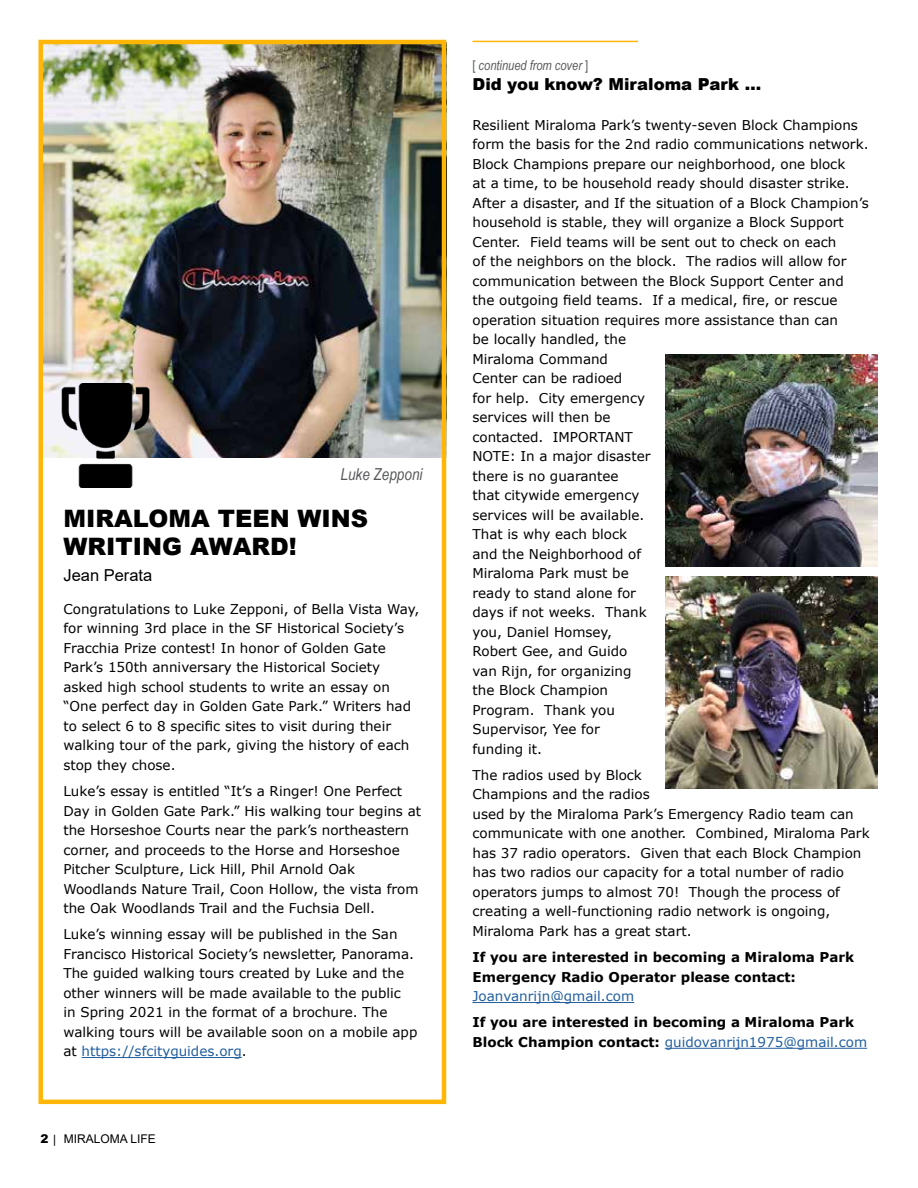
<style>
.page{position:relative;width:918px;height:1188px;background:#fff}
.page>*{position:absolute;margin:0;border:0;box-sizing:border-box;transform-origin:0 0}
.t1{font:900 24px/28.8px "Arial";color:#000}
.t2{font:900 16.5px "Arial";color:#000}
.t3{font:italic 16.5px "Arial Narrow";color:#58595b}
.t4{font:16.5px "Arial";color:#000}
.t5{font:13.5px/19.5px "Verdana";color:#000}
.t6{font:700 13.5px/19.5px "Verdana";color:#000}
.t7{font:13.5px "Verdana";color:#215e9e}
.t8{font:italic 13.5px "Arial Narrow";color:#58595b}
.t9{font:12px "Arial";color:#000}
.s1{color:#215e9e}
.s2{font-weight:900}
.s3{font-family:"Rockwell"}
.s4{font-style:normal}
.s5{font-weight:400;color:#215e9e}
</style>
<div class="page">
<hr style="left:472px;top:41px;width:166px;height:1px;background:#ffb607">
<hr style="left:472px;top:1002px;width:162px;height:1px;background:#215e9e">
<hr style="left:665px;top:1048px;width:202px;height:1px;background:#215e9e">
<img style="left:666px;top:354px;width:212px;height:212px">
<img style="left:666px;top:576px;width:212px;height:212px">
<hr style="left:82px;top:1057px;width:160px;height:1px;background:#215e9e">
<img style="left:43px;top:42px;width:404px;height:416px">
<div style="left:38px;top:40px;width:408px;height:1064px;border:4px solid #ffb607"></div>
<img style="left:53px;top:383px;width:104px;height:104px">
<p class="t3" style="left:341px;top:463px;width:83px">Luke Zepponi</p>
<h1 class="t1" style="left:63px;top:503px;width:306px">MIRALOMA TEEN WINS<br>WRITING AWARD!</h1>
<p class="t4" style="left:63px;top:564px;width:90px">Jean Perata</p>
<p class="t5" style="left:63px;top:599px;width:357px">Congratulations to Luke Zepponi, of Bella Vista Way, for winning 3rd place in the SF Historical Society’s Fracchia Prize contest! In honor of Golden Gate Park’s 150th anniversary the Historical Society asked high school students to write an essay on “One perfect day in Golden Gate Park.” Writers had to select 6 to 8 specific sites to visit during their walking tour of the park, giving the history of each stop they chose.</p>
<p class="t5" style="left:63px;top:781px;width:359px">Luke’s essay is entitled “It’s a Ringer! One Perfect Day in Golden Gate Park.” His walking tour begins at the Horseshoe Courts near the park’s northeastern corner, and proceeds to the Horse and Horseshoe Pitcher Sculpture, Lick Hill, Phil Arnold Oak Woodlands Nature Trail, Coon Hollow, the vista from the Oak Woodlands Trail and the Fuchsia Dell.</p>
<p class="t5" style="left:63px;top:924px;width:356px">Luke’s winning essay will be published in the San Francisco Historical Society’s newsletter, Panorama.<br>The guided walking tours created by Luke and the other winners will be made available to the public<br>in Spring 2021 in the format of a brochure. The walking tours will be available soon on a mobile app at <span class="s1">https://sfcityguides.org</span>.</p>
<p class="t9" style="left:40px;top:1130px;width:117px"><span class="s2">2</span> <span class="s3">|</span> MIRALOMA LIFE</p>
<p class="t8" style="left:472px;top:56px;width:117px"><span class="s4">[</span> continued from cover <span class="s4">]</span></p>
<p class="t2" style="left:472px;top:72px;width:290px">Did you know? Miraloma Park …</p>
<p class="t5" style="left:472px;top:115px;width:398px">Resilient Miraloma Park’s twenty-seven Block Champions form the basis for the 2nd radio communications network.<br>Block Champions prepare our neighborhood, one block<br>at a time, to be household ready should disaster strike.<br>After a disaster, and If the situation of a Block Champion’s household is stable, they will organize a Block Support<br>Center. Field teams will be sent out to check on each<br>of the neighbors on the block. The radios will allow for communication between the Block Support Center and the outgoing field teams. If a medical, fire, or rescue operation situation requires more assistance than can<br>be locally handled, the<br>Miraloma Command<br>Center can be radioed<br>for help. City emergency<br>services will then be<br>contacted. IMPORTANT<br>NOTE: In a major disaster<br>there is no guarantee<br>that citywide emergency<br>services will be available.<br>That is why each block<br>and the Neighborhood of<br>Miraloma Park must be<br>ready to stand alone for<br>days if not weeks. Thank<br>you, Daniel Homsey,<br>Robert Gee, and Guido<br>van Rijn, for organizing<br>the Block Champion<br>Program. Thank you<br>Supervisor, Yee for<br>funding it.</p>
<p class="t5" style="left:472px;top:765px;width:399px">The radios used by Block<br>Champions and the radios<br>used by the Miraloma Park’s Emergency Radio team can communicate with one another. Combined, Miraloma Park has 37 radio operators. Given that each Block Champion has two radios our capacity for a total number of radio operators jumps to almost 70! Though the process of creating a well-functioning radio network is ongoing, Miraloma Park has a great start.</p>
<p class="t6" style="left:472px;top:947px;width:383px">If you are interested in becoming a Miraloma Park<br>Emergency Radio Operator please contact:</p>
<p class="t7" style="left:472px;top:987px;width:163px">Joanvanrijn@gmail.com</p>
<p class="t6" style="left:472px;top:1012px;width:396px">If you are interested in becoming a Miraloma Park<br>Block Champion contact: <span class="s5">guidovanrijn1975@gmail.com</span></p>
</div>
